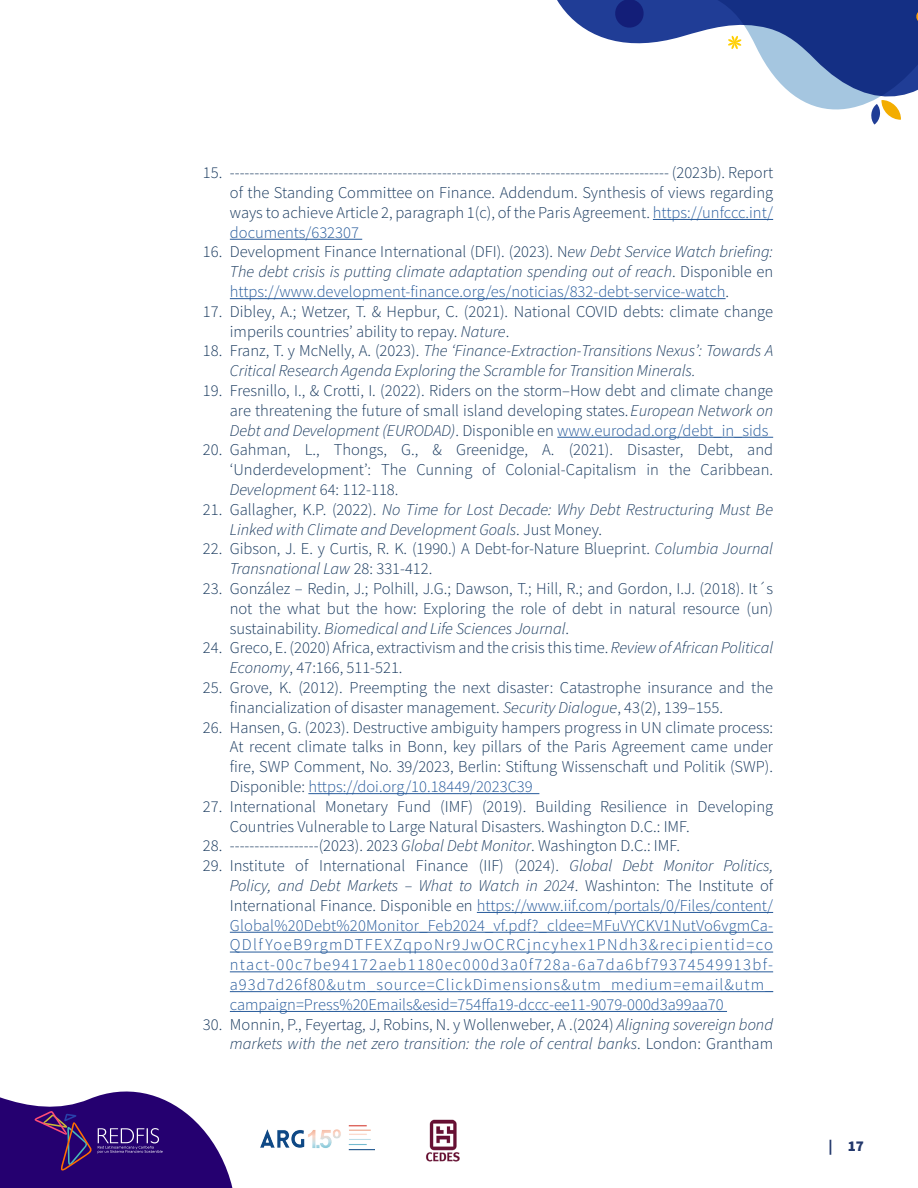
<style>
.page{position:relative;width:918px;height:1188px;background:#fff}
.page>*{position:absolute;margin:0;border:0;box-sizing:border-box;transform-origin:0 0}
.t1{font:300 16.5px/19.8px "Source Sans Pro";color:#18395e;text-align:justify}
.t2{font:italic 300 16.5px/19.8px "Source Sans Pro";color:#18395e}
.t3{font:300 16.5px/19.8px "Source Sans Pro";color:#275b9b;text-align:justify}
.t4{font:900 15px "Source Sans Pro";color:#23386c}
.s1{color:#275b9b}
.s2{font-style:normal}
.s3{font-style:normal;color:#275b9b}
.s4{font-style:italic}
.s5{color:#18395e}
.s6{font-style:italic;color:#18395e}
</style>
<div class="page">
<svg style="left:557px;top:0;width:286px;height:110px"></svg>
<svg style="left:615px;top:0;width:29px;height:28px"></svg>
<svg style="left:717px;top:24px;width:201px;height:85px"></svg>
<svg style="left:717px;top:0;width:201px;height:24px"></svg>
<svg style="left:871px;top:100px;width:30px;height:25px"></svg>
<svg style="left:728px;top:36px;width:14px;height:13px"></svg>
<svg style="left:0;top:1091px;width:233px;height:97px"></svg>
<img style="left:426px;top:1119px;width:34px;height:42px">
<img style="left:260px;top:1125px;width:115px;height:26px">
<hr style="left:653px;top:219px;width:120px;height:1px;background:#275b9b">
<hr style="left:230px;top:239px;width:132px;height:1px;background:#275b9b">
<hr style="left:230px;top:298px;width:496px;height:1px;background:#275b9b">
<hr style="left:557px;top:437px;width:216px;height:1px;background:#275b9b">
<hr style="left:308px;top:793px;width:231px;height:1px;background:#275b9b">
<hr style="left:477px;top:912px;width:296px;height:1px;background:#275b9b">
<hr style="left:230px;top:932px;width:543px;height:1px;background:#275b9b">
<hr style="left:230px;top:952px;width:543px;height:1px;background:#275b9b">
<hr style="left:230px;top:971px;width:543px;height:1px;background:#275b9b">
<hr style="left:230px;top:991px;width:543px;height:1px;background:#275b9b">
<hr style="left:230px;top:1011px;width:497px;height:1px;background:#275b9b">
<p class="t1" style="left:230px;top:163px;width:545px;text-indent:-27px">15. ----------------------------------------------------------------------------------------- (2023b). Report of the Standing Committee on Finance. Addendum. Synthesis of views regarding ways to achieve Article 2, paragraph 1(c), of the Paris Agreement. <span class="s1">https://unfccc.int/ documents/632307</span></p>
<p class="t2" style="left:230px;top:242px;width:545px;text-align:justify;text-indent:-27px"><span class="s2">16. Development Finance International (DFI). (2023). N</span>ew Debt Service Watch briefing:<br>The debt crisis is putting climate adaptation spending out of reach<span class="s2">. Disponible en </span><span class="s3">https://www.development-finance.org/es/noticias/832-debt-service-watch</span><span class="s2">.</span></p>
<p class="t1" style="left:230px;top:301px;width:545px;text-indent:-27px">17. Dibley, A.; Wetzer, T. &amp; Hepbur, C. (2021). National COVID debts: climate change imperils countries’ ability to repay. <span class="s4">Nature</span>.</p>
<p class="t2" style="left:230px;top:341px;width:545px;text-indent:-27px"><span class="s2">18. Franz, T. y McNelly, A. (2023).</span> The ‘Finance-Extraction-Transitions Nexus’: Towards A<br>Critical Research Agenda Exploring the Scramble for Transition Minerals.</p>
<p class="t1" style="left:230px;top:381px;width:545px;text-indent:-27px">19. Fresnillo, I., &amp; Crotti, I. (2022). Riders on the storm–How debt and climate change are threatening the future of small island developing states. <span class="s4">European Network on Debt and Development (EURODAD)</span>. Disponible en <span class="s1">www.eurodad.org/debt_in_sids</span></p>
<p class="t1" style="left:230px;top:440px;width:545px;text-indent:-27px">20. Gahman, L., Thongs, G., &amp; Greenidge, A. (2021). Disaster, Debt, and ‘Underdevelopment’: The Cunning of Colonial-Capitalism in the Caribbean.<br><span class="s4">Development</span> 64: 112-118.</p>
<p class="t2" style="left:230px;top:499px;width:545px;text-indent:-27px"><span class="s2">21. Gallagher, K.P. (2022).</span> No Time for Lost Decade: Why Debt Restructuring Must Be<br>Linked with Climate and Development Goals<span class="s2">. Just Money.</span></p>
<p class="t1" style="left:230px;top:539px;width:545px;text-indent:-27px">22. Gibson, J. E. y Curtis, R. K. (1990.) A Debt-for-Nature Blueprint. <span class="s4">Columbia Journal<br>Transnational Law</span> 28: 331-412.</p>
<p class="t1" style="left:230px;top:579px;width:545px;text-indent:-27px">23. González – Redin, J.; Polhill, J.G.; Dawson, T.; Hill, R.; and Gordon, I.J. (2018). It´s not the what but the how: Exploring the role of debt in natural resource (un) sustainability. <span class="s4">Biomedical and Life Sciences Journal</span>.</p>
<p class="t1" style="left:230px;top:638px;width:545px;text-indent:-27px">24. Greco, E. (2020) Africa, extractivism and the crisis this time. <span class="s4">Review of African Political<br>Economy</span>, 47:166, 511-521.</p>
<p class="t1" style="left:230px;top:678px;width:545px;text-indent:-27px">25. Grove, K. (2012). Preempting the next disaster: Catastrophe insurance and the financialization of disaster management. <span class="s4">Security Dialogue</span>, 43(2), 139–155.</p>
<p class="t1" style="left:230px;top:717px;width:545px;text-indent:-27px">26. Hansen, G. (2023). Destructive ambiguity hampers progress in UN climate process:<br>At recent climate talks in Bonn, key pillars of the Paris Agreement came under fire, SWP Comment, No. 39/2023, Berlin: Stiftung Wissenschaft und Politik (SWP).<br>Disponible: <span class="s1">https://doi.org/10.18449/2023C39</span></p>
<p class="t1" style="left:230px;top:796px;width:545px;text-indent:-27px">27. International Monetary Fund (IMF) (2019). Building Resilience in Developing<br>Countries Vulnerable to Large Natural Disasters. Washington D.C.: IMF.</p>
<p class="t1" style="left:203px;top:836px;width:479px">28. ------------------(2023). 2023 <span class="s4">Global Debt Monitor</span>. Washington D.C.: IMF.</p>
<p class="t3" style="left:230px;top:856px;width:545px;text-indent:-27px"><span class="s5">29. Institute of International Finance (IIF) (2024).</span> <span class="s6">Global Debt Monitor Politics, Policy, and Debt Markets – What to Watch in 2024</span><span class="s5">. Washinton: The Institute of International Finance. Disponible en</span> https://www.iif.com/portals/0/Files/content/ Global%20Debt%20Monitor_Feb2024_vf.pdf?_cldee=MFuVYCKV1NutVo6vgmCa-QDlfYoeB9rgmDTFEXZqpoNr9JwOCRCjncyhex1PNdh3&amp;recipientid=co ntact-00c7be94172aeb1180ec000d3a0f728a-6a7da6bf79374549913bf&shy;a93d7d26f80&amp;utm_source=ClickDimensions&amp;utm_medium=email&amp;utm_ campaign=Press%20Emails&amp;esid=754ffa19-dccc-ee11-9079-000d3a99aa70</p>
<p class="t2" style="left:203px;top:1014px;width:572px;text-align:right"><span class="s2">30. Monnin, P., Feyertag, J, Robins, N. y Wollenweber, A .(2024)</span> Aligning sovereign bond markets with the net zero transition: the role of central banks<span class="s2">. London: Grantham</span></p>
<p class="t4" style="left:829px;top:1135px;width:37px">| 17</p>
</div>
